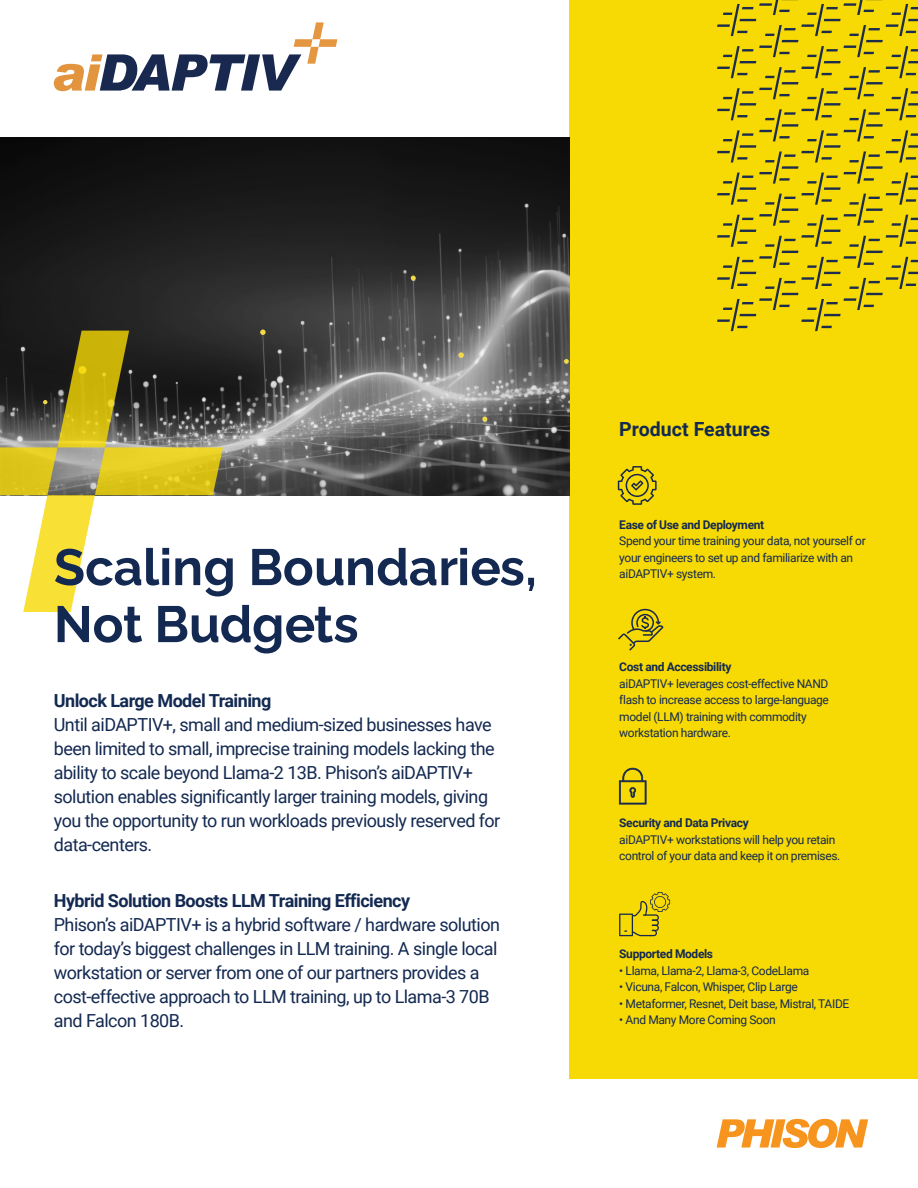
<style>
.page{position:relative;width:918px;height:1188px;background:#fff}
.page>*{position:absolute;margin:0;border:0;box-sizing:border-box;transform-origin:0 0}
.t1{font:700 51px/57px "Raleway";letter-spacing:-.005em;color:#132951}
.t2{font:700 19.5px "Roboto";color:#132951}
.t3{font:18px/24px "Roboto";letter-spacing:-.03em;color:#132951}
.t4{font:700 18px "Roboto";letter-spacing:-.03em;color:#132951}
.t5{font:12px/16.5px "Roboto";letter-spacing:-.03em;color:#132951}
.t6{font:700 12px "Roboto";letter-spacing:-.03em;color:#132951}
</style>
<div class="page">
<div style="left:569px;top:0;width:349px;height:1078px;background:#f7d903"></div>
<svg style="left:618px;top:609px;width:46px;height:42px"></svg>
<svg style="left:619px;top:768px;width:28px;height:37px"></svg>
<svg style="left:618px;top:466px;width:39px;height:39px"></svg>
<svg style="left:619px;top:892px;width:51px;height:44px"></svg>
<svg style="left:717px;top:0;width:201px;height:331px"></svg>
<svg style="left:54px;top:22px;width:283px;height:69px"></svg>
<svg style="left:717px;top:1119px;width:151px;height:29px"></svg>
<img style="left:0;top:137px;width:569px;height:358px">
<svg style="left:411px;top:276px;width:5px;height:4px"></svg>
<svg style="left:482px;top:417px;width:5px;height:5px"></svg>
<svg style="left:564px;top:359px;width:5px;height:5px"></svg>
<svg style="left:260px;top:330px;width:6px;height:5px"></svg>
<svg style="left:458px;top:352px;width:6px;height:6px"></svg>
<svg style="left:0;top:331px;width:223px;height:281px"></svg>
<h1 class="t1" style="left:54px;top:534px;width:485px">Scaling Boundaries,<br>Not Budgets</h1>
<p class="t4" style="left:54px;top:688px;width:219px">Unlock Large Model Training</p>
<p class="t3" style="left:54px;top:712px;width:448px">Until aiDAPTIV+, small and medium-sized businesses have been limited to small, imprecise training models lacking the ability to scale beyond Llama-2 13B. Phison’s aiDAPTIV+ solution enables significantly larger training models, giving you the opportunity to run workloads previously reserved for data-centers.</p>
<p class="t4" style="left:54px;top:888px;width:358px">Hybrid Solution Boosts LLM Training Efficiency</p>
<p class="t3" style="left:54px;top:912px;width:448px">Phison’s aiDAPTIV+ is a hybrid software / hardware solution for today’s biggest challenges in LLM training. A single local workstation or server from one of our partners provides a cost-effective approach to LLM training, up to Llama-3 70B and Falcon 180B.</p>
<p class="t2" style="left:619px;top:415px;width:153px">Product Features</p>
<p class="t6" style="left:619px;top:516px;width:146px">Ease of Use and Deployment</p>
<p class="t5" style="left:619px;top:532px;width:248px">Spend your time training your data, not yourself or your engineers to set up and familiarize with an aiDAPTIV+ system.</p>
<p class="t6" style="left:619px;top:659px;width:114px">Cost and Accessibility</p>
<p class="t5" style="left:619px;top:675px;width:211px">aiDAPTIV+ leverages cost-effective NAND flash to increase access to large-language model (LLM) training with commodity workstation hardware.</p>
<p class="t6" style="left:619px;top:814px;width:131px">Security and Data Privacy</p>
<p class="t5" style="left:619px;top:831px;width:223px">aiDAPTIV+ workstations will help you retain control of your data and keep it on premises.</p>
<p class="t6" style="left:619px;top:946px;width:95px">Supported Models</p>
<p class="t5" style="left:619px;top:962px;width:192px">• Llama, Llama-2, Llama-3, CodeLlama</p>
<p class="t5" style="left:619px;top:978px;width:180px">• Vicuna, Falcon, Whisper, Clip Large</p>
<p class="t5" style="left:619px;top:995px;width:232px">• Metaformer, Resnet, Deit base, Mistral, TAIDE</p>
<p class="t5" style="left:619px;top:1011px;width:158px">• And Many More Coming Soon</p>
</div>
